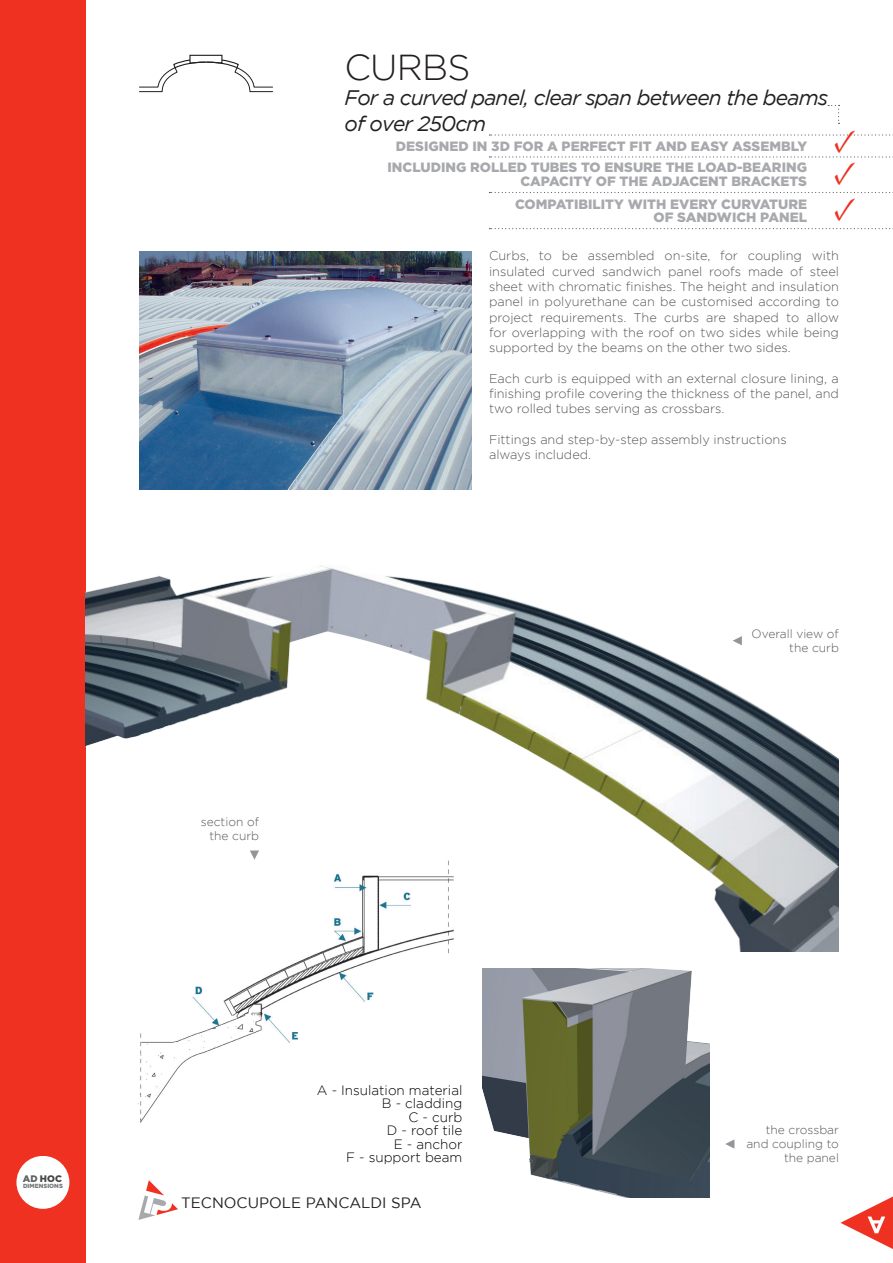
<style>
.page{position:relative;width:893px;height:1263px;background:#fff}
.page>*{position:absolute;margin:0;border:0;box-sizing:border-box;transform-origin:0 0}
.t1{font:300 36px "Gotham";letter-spacing:-.02em;color:#231f20}
.t2{font:33px/32.1px "Minion Pro";color:#ef3122}
.t3{font:italic 21px/25.2px "Gotham";letter-spacing:-.04em;color:#231f20}
.t4{font:15px "Gotham";color:#231f20}
.t5{font:900 13.5px/21.9px "Gotham";color:#a8a9ad;text-align:right}
.t6{font:300 13.5px/13.5px "Gotham";color:#000;text-align:right}
.t7{font:300 12.75px/15.3px "Gotham";color:#57585a;text-align:justify}
.t8{font:300 12px/14.4px "Gotham";color:#57585a;text-align:right}
.t9{font:900 9.45px "Gotham";color:#454749}
.t10{font:900 6px "Gotham";color:#75797b}
.s1{color:#5d6162}
</style>
<div class="page">
<div style="left:0;top:0;width:86px;height:1263px;background:#ef3122"></div>
<svg style="left:828px;top:105px;width:12px;height:19px"></svg>
<svg style="left:489px;top:134px;width:404px;height:2px"></svg>
<svg style="left:489px;top:156px;width:404px;height:2px"></svg>
<svg style="left:489px;top:192px;width:404px;height:1px"></svg>
<img style="left:139px;top:251px;width:333px;height:239px">
<svg style="left:725px;top:1139px;width:9px;height:9px"></svg>
<img style="left:86px;top:565px;width:753px;height:386px">
<svg style="left:733px;top:636px;width:9px;height:9px"></svg>
<img style="left:483px;top:968px;width:226px;height:229px">
<img style="left:132px;top:850px;width:331px;height:273px">
<svg style="left:250px;top:850px;width:9px;height:10px"></svg>
<svg style="left:840px;top:1196px;width:53px;height:53px"></svg>
<div style="left:16px;top:1156px;width:53px;height:53px;background:#fff;border-radius:50%"></div>
<svg style="left:139px;top:54px;width:134px;height:38px"></svg>
<svg style="left:138px;top:1180px;width:40px;height:40px"></svg>
<svg style="left:489px;top:228px;width:404px;height:1px"></svg>
<div style="left:328px;top:1059px;width:134px;height:107px;background:#fff"></div>
<p class="t9" style="left:23px;top:1173px;width:41px"><span class="s1">AD</span> HOC</p>
<p class="t10" style="left:23px;top:1182px;width:41px">DIMENSIONS</p>
<h1 class="t1" style="left:344px;top:48px;width:128px">CURBS</h1>
<h3 class="t3" style="left:344px;top:85px;width:485px">For a curved panel, clear span between the beams of over 250cm</h3>
<p class="t5" style="left:388px;top:134px;width:421px">DESIGNED IN 3D FOR A PERFECT FIT AND EASY ASSEMBLY<br>INCLUDING ROLLED TUBES TO ENSURE THE LOAD-BEARING</p>
<p class="t5" style="left:520px;top:170px;width:288px">CAPACITY OF THE ADJACENT BRACKETS</p>
<h2 class="t2" style="left:834px;top:124px;width:24px">✓ ✓</h2>
<p class="t5" style="left:515px;top:197px;width:294px;line-height:13.5px">COMPATIBILITY WITH EVERY CURVATURE<br>OF SANDWICH PANEL</p>
<h2 class="t2" style="left:834px;top:192px;width:24px">✓</h2>
<p class="t7" style="left:489px;top:248px;width:351px">Curbs, to be assembled on-site, for coupling with insulated curved sandwich panel roofs made of steel sheet with chromatic finishes. The height and insulation panel in polyurethane can be customised according to project requirements. The curbs are shaped to allow for overlapping with the roof on two sides while being supported by the beams on the other two sides.</p>
<p class="t7" style="left:489px;top:370px;width:351px">Each curb is equipped with an external closure lining, a finishing profile covering the thickness of the panel, and two rolled tubes serving as crossbars.</p>
<p class="t7" style="left:489px;top:432px;width:299px">Fittings and step-by-step assembly instructions always included.</p>
<p class="t8" style="left:201px;top:814px;width:60px">section of the curb</p>
<p class="t6" style="left:317px;top:1083px;width:147px">A - Insulation material<br>B - cladding<br>C - curb<br>D - roof tile<br>E - anchor<br>F - support beam</p>
<p class="t4" style="left:181px;top:1194px;width:242px">TECNOCUPOLE PANCALDI SPA</p>
<p class="t8" style="left:751px;top:626px;width:89px">Overall view of the curb</p>
<p class="t8" style="left:746px;top:1122px;width:94px">the crossbar and coupling to the panel</p>
</div>
